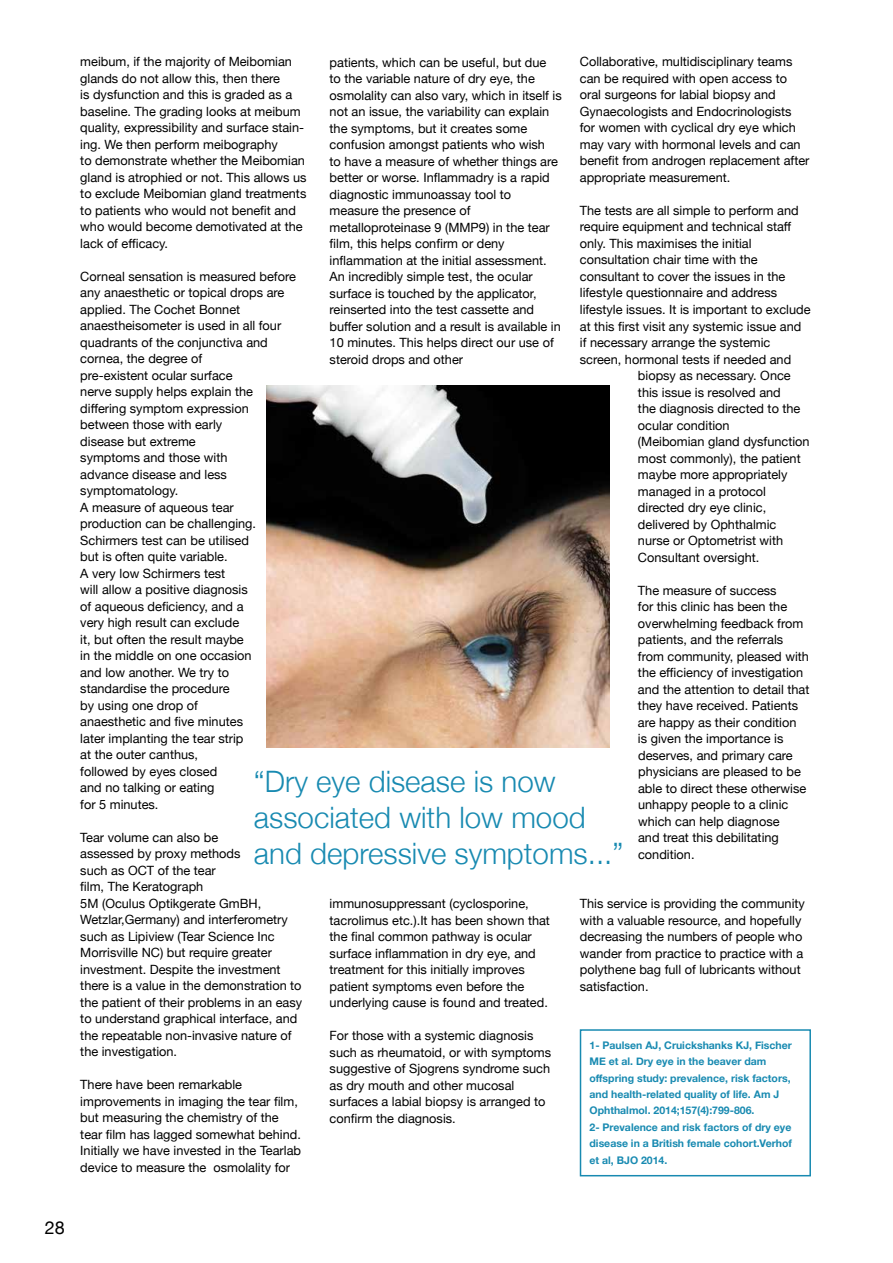
<style>
.page{position:relative;width:893px;height:1263px;background:#fff}
.page>*{position:absolute;margin:0;border:0;box-sizing:border-box;transform-origin:0 0}
.t1{font:300 29.55px/36.3px "Helvetica Neue";color:#188ab1}
.t2{font:18px "Helvetica Neue";color:#000}
.t3{font:12.75px/16.5px "Helvetica Neue";color:#000}
.t4{font:700 10.5px/16.5px "Helvetica Neue";color:#188ab1}
</style>
<div class="page">
<div style="left:580px;top:1029px;width:231px;height:147px;border:2px solid #188ab1"></div>
<img style="left:267px;top:386px;width:342px;height:361px">
<p class="t3" style="left:80px;top:54px;width:228px">meibum, if the majority of Meibomian glands do not allow this, then there<br>is dysfunction and this is graded as a baseline. The grading looks at meibum quality, expressibility and surface stain&shy;ing. We then perform meibography<br>to demonstrate whether the Meibomian gland is atrophied or not. This allows us to exclude Meibomian gland treatments to patients who would not benefit and who would become demotivated at the lack of efficacy.</p>
<p class="t3" style="left:80px;top:269px;width:217px">Corneal sensation is measured before any anaesthetic or topical drops are applied. The Cochet Bonnet anaestheisometer is used in all four quadrants of the conjunctiva and cornea, the degree of<br>pre-existent ocular surface<br>nerve supply helps explain the differing symptom expression between those with early<br>disease but extreme<br>symptoms and those with<br>advance disease and less symptomatology.<br>A measure of aqueous tear production can be challenging.<br>Schirmers test can be utilised<br>but is often quite variable.<br>A very low Schirmers test<br>will allow a positive diagnosis<br>of aqueous deficiency, and a<br>very high result can exclude<br>it, but often the result maybe<br>in the middle on one occasion<br>and low another. We try to standardise the procedure<br>by using one drop of<br>anaesthetic and five minutes<br>later implanting the tear strip<br>at the outer canthus,<br>followed by eyes closed<br>and no talking or eating<br>for 5 minutes.</p>
<p class="t3" style="left:80px;top:830px;width:223px">Tear volume can also be<br>assessed by proxy methods<br>such as OCT of the tear<br>film, The Keratograph<br>5M (Oculus Optikgerate GmBH,<br>Wetzlar,Germany) and interferometry such as Lipiview (Tear Science Inc<br>Morrisville NC) but require greater investment. Despite the investment there is a value in the demonstration to the patient of their problems in an easy to understand graphical interface, and the repeatable non-invasive nature of the investigation.</p>
<p class="t3" style="left:80px;top:1077px;width:222px">There have been remarkable improvements in imaging the tear film, but measuring the chemistry of the tear film has lagged somewhat behind.<br>Initially we have invested in the Tearlab device to measure the osmolality for</p>
<p class="t3" style="left:580px;top:54px;width:231px">Collaborative, multidisciplinary teams can be required with open access to oral surgeons for labial biopsy and Gynaecologists and Endocrinologists for women with cyclical dry eye which may vary with hormonal levels and can benefit from androgen replacement after appropriate measurement.</p>
<p class="t3" style="left:580px;top:203px;width:220px">The tests are all simple to perform and</p>
<p class="t3" style="left:580px;top:219px;width:213px">require equipment and technical staff</p>
<p class="t3" style="left:580px;top:236px;width:173px">only. This maximises the initial</p>
<p class="t3" style="left:580px;top:252px;width:179px">consultation chair time with the</p>
<p class="t3" style="left:580px;top:269px;width:207px">consultant to cover the issues in the</p>
<p class="t3" style="left:580px;top:285px;width:199px">lifestyle questionnaire and address</p>
<p class="t3" style="left:580px;top:302px;width:232px">lifestyle issues. It is important to exclude</p>
<p class="t3" style="left:580px;top:318px;width:223px">at this first visit any systemic issue and</p>
<p class="t3" style="left:580px;top:335px;width:192px">if necessary arrange the systemic</p>
<p class="t3" style="left:580px;top:351px;width:213px">screen, hormonal tests if needed and</p>
<p class="t3" style="left:638px;top:368px;width:154px">biopsy as necessary. Once</p>
<p class="t3" style="left:638px;top:384px;width:144px">this issue is resolved and</p>
<p class="t3" style="left:638px;top:401px;width:164px">the diagnosis directed to the</p>
<p class="t3" style="left:638px;top:417px;width:93px">ocular condition</p>
<p class="t3" style="left:638px;top:434px;width:173px">(Meibomian gland dysfunction</p>
<p class="t3" style="left:638px;top:450px;width:164px">most commonly), the patient</p>
<p class="t3" style="left:638px;top:467px;width:151px">maybe more appropriately</p>
<p class="t3" style="left:638px;top:483px;width:130px">managed in a protocol</p>
<p class="t3" style="left:638px;top:500px;width:130px">directed dry eye clinic,</p>
<p class="t3" style="left:638px;top:516px;width:140px">delivered by Ophthalmic</p>
<p class="t3" style="left:638px;top:533px;width:147px">nurse or Optometrist with</p>
<p class="t3" style="left:638px;top:549px;width:123px">Consultant oversight.</p>
<p class="t3" style="left:638px;top:582px;width:173px">The measure of success<br>for this clinic has been the overwhelming feedback from patients, and the referrals from community, pleased with the efficiency of investigation and the attention to detail that they have received. Patients are happy as their condition<br>is given the importance is deserves, and primary care physicians are pleased to be able to direct these otherwise unhappy people to a clinic which can help diagnose<br>and treat this debilitating condition.</p>
<p class="t3" style="left:330px;top:54px;width:234px">patients, which can be useful, but due<br>to the variable nature of dry eye, the osmolality can also vary, which in itself is not an issue, the variability can explain the symptoms, but it creates some confusion amongst patients who wish<br>to have a measure of whether things are better or worse. Inflammadry is a rapid diagnostic immunoassay tool to measure the presence of metalloproteinase 9 (MMP9) in the tear film, this helps confirm or deny inflammation at the initial assessment.<br>An incredibly simple test, the ocular surface is touched by the applicator, reinserted into the test cassette and buffer solution and a result is available in 10 minutes. This helps direct our use of steroid drops and other</p>
<h1 class="t1" style="left:254px;top:761px;width:371px">“Dry eye disease is now associated with low mood and depressive symptoms...”</h1>
<p class="t3" style="left:330px;top:896px;width:222px">immunosuppressant (cyclosporine, tacrolimus etc.).It has been shown that the final common pathway is ocular surface inflammation in dry eye, and treatment for this initially improves patient symptoms even before the underlying cause is found and treated.</p>
<p class="t3" style="left:330px;top:1028px;width:223px">For those with a systemic diagnosis such as rheumatoid, or with symptoms suggestive of Sjogrens syndrome such as dry mouth and other mucosal surfaces a labial biopsy is arranged to confirm the diagnosis.</p>
<p class="t3" style="left:580px;top:896px;width:227px">This service is providing the community with a valuable resource, and hopefully decreasing the numbers of people who wander from practice to practice with a polythene bag full of lubricants without satisfaction.</p>
<p class="t4" style="left:589px;top:1037px;width:204px">1- Paulsen AJ, Cruickshanks KJ, Fischer ME et al. Dry eye in the beaver dam offspring study: prevalence, risk factors, and health-related quality of life. Am J Ophthalmol. 2014;157(4):799-806.<br>2- Prevalence and risk factors of dry eye disease in a British female cohort.Verhof et al, BJO 2014.</p>
<h2 class="t2" style="left:45px;top:1214px;width:22px">28</h2>
</div>
